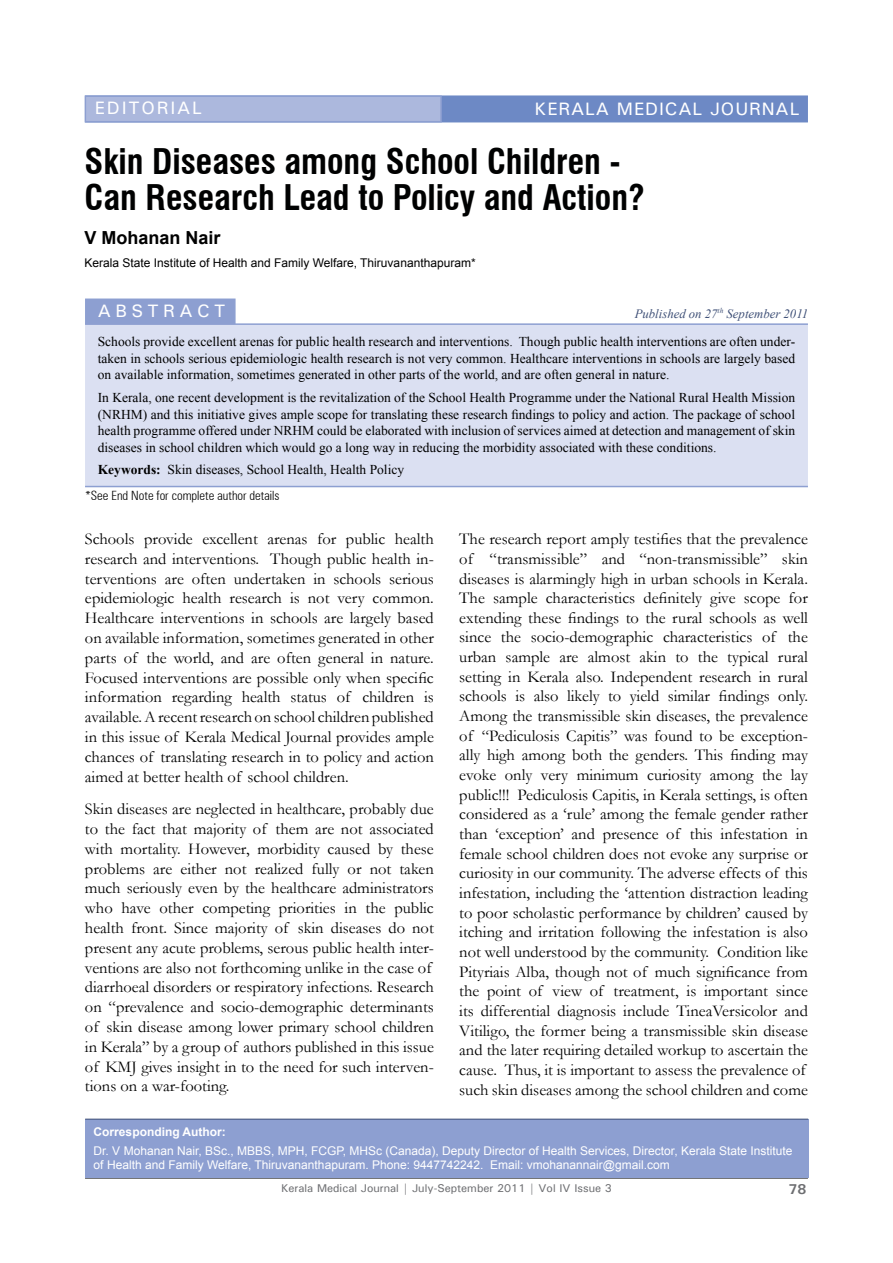
<style>
.page{position:relative;width:893px;height:1263px;background:#fff}
.page>*{position:absolute;margin:0;border:0;box-sizing:border-box;transform-origin:0 0}
.t1{font:700 condensed 34.5px/36px "Swiss 721 BT";color:#000101}
.t2{font:500 18px "Univers";letter-spacing:.05em;color:#fff}
.Title_Name{font:700 18px "Arial";color:#000}
.t3{font:500 18px "Univers";letter-spacing:.1em;color:#fff}
.t4{font:500 18px "Univers";letter-spacing:.25em;color:#fff}
.Para_1{font:16.5px/19.6px "Garamond";color:#000}
.t5{font:700 14.25px "Univers";color:#6d6e71}
.Abstract{font:13.5px/16.5px "Times New Roman";color:#000;text-align:justify}
.t6{font:300 condensed 12.75px "Zurich BT";color:#000}
.t7{font:italic 12.75px "Times New Roman";color:#3f5077}
.Corresponding_Author{font:12px/14.4px "Arial";color:#fff}
.Title_Name-2{font:12px "Arial";color:#000}
.t8{font:700 12px "Arial";color:#fff}
.t9{font:500 11.25px "Univers";color:#6d6e71}
.s1{font-weight:700}
</style>
<div class="page">
<hr style="left:85px;top:1178px;width:723px;height:1px;background:#58595b">
<div style="left:85px;top:95px;width:723px;height:27px;background:#6d89c5;border:2px solid #6d89c5"></div>
<div style="left:85px;top:95px;width:357px;height:27px;background:#acb8dd;border:2px solid #8d9fd1"></div>
<div style="left:85px;top:1119px;width:723px;height:59px;background:#8d9fd1"></div>
<hr style="left:85px;top:1119px;width:723px;height:1px;background:#3f5077">
<div style="left:85px;top:298px;width:151px;height:26px;background:#8d9fd1;border:2px solid #8d9fd1"></div>
<div style="left:85px;top:325px;width:723px;height:161px;background:#dbe0f2"></div>
<hr style="left:85px;top:323px;width:723px;height:2px;background:#8d9fd1">
<hr style="left:85px;top:486px;width:723px;height:1px;background:#8d9fd1">
<p class="t3" style="left:95px;top:97px;width:108px">EDITORIAL</p>
<p class="t2" style="left:534px;top:97px;width:266px">KERALA MEDICAL JOURNAL</p>
<p class="t1" style="left:85px;top:143px;width:562px">Skin Diseases among School Children -<br>Can Research Lead to Policy and Action?</p>
<p class="Title_Name" style="left:85px;top:226px;width:138px">V Mohanan Nair</p>
<p class="Title_Name-2" style="left:85px;top:255px;width:393px">Kerala State Institute of Health and Family Welfare, Thiruvananthapuram*</p>
<p class="t4" style="left:98px;top:299px;width:129px">ABSTRACT</p>
<p class="Abstract" style="left:98px;top:333px;width:699px">Schools provide excellent arenas for public health research and interventions. Though public health interventions are often under&shy;taken in schools serious epidemiologic health research is not very common. Healthcare interventions in schools are largely based on available information, sometimes generated in other parts of the world, and are often general in nature.</p>
<p class="Abstract" style="left:98px;top:389px;width:699px">In Kerala, one recent development is the revitalization of the School Health Programme under the National Rural Health Mission (NRHM) and this initiative gives ample scope for translating these research findings to policy and action. The package of school health programme offered under NRHM could be elaborated with inclusion of services aimed at detection and management of skin diseases in school children which would go a long way in reducing the morbidity associated with these conditions.</p>
<p class="Abstract" style="left:98px;top:461px;width:308px"><span class="s1">Keywords:</span> Skin diseases, School Health, Health Policy</p>
<p class="t6" style="left:85px;top:488px;width:196px">*See End Note for complete author details</p>
<p class="t7" style="left:635px;top:305px;width:175px">Published on 27<sup>th</sup> September 2011</p>
<p class="Para_1" style="left:85px;top:528px;width:350px;text-align:justify">Schools provide excellent arenas for public health research and interventions. Though public health in&shy;terventions are often undertaken in schools serious epidemiologic health research is not very common.<br>Healthcare interventions in schools are largely based on available information, sometimes generated in other parts of the world, and are often general in nature.<br>Focused interventions are possible only when specific information regarding health status of children is available. A recent research on school children published in this issue of Kerala Medical Journal provides ample chances of translating research in to policy and action aimed at better health of school children.</p>
<p class="Para_1" style="left:85px;top:799px;width:350px">Skin diseases are neglected in healthcare, probably due to the fact that majority of them are not associated with mortality. However, morbidity caused by these problems are either not realized fully or not taken much seriously even by the healthcare administrators who have other competing priorities in the public health front. Since majority of skin diseases do not present any acute problems, serous public health inter&shy;ventions are also not forthcoming unlike in the case of diarrhoeal disorders or respiratory infections. Research on “prevalence and socio-demographic determinants of skin disease among lower primary school children in Kerala” by a group of authors published in this issue of KMJ gives insight in to the need for such interven&shy;tions on a war-footing.</p>
<p class="Para_1" style="left:459px;top:529px;width:350px">The research report amply testifies that the prevalence of “transmissible” and “non-transmissible” skin diseases is alarmingly high in urban schools in Kerala.<br>The sample characteristics definitely give scope for extending these findings to the rural schools as well since the socio-demographic characteristics of the urban sample are almost akin to the typical rural setting in Kerala also. Independent research in rural schools is also likely to yield similar findings only.<br>Among the transmissible skin diseases, the prevalence of “Pediculosis Capitis” was found to be exception&shy;ally high among both the genders. This finding may evoke only very minimum curiosity among the lay public!!! Pediculosis Capitis, in Kerala settings, is often considered as a ‘rule’ among the female gender rather than ‘exception’ and presence of this infestation in female school children does not evoke any surprise or curiosity in our community. The adverse effects of this infestation, including the ‘attention distraction leading to poor scholastic performance by children’ caused by itching and irritation following the infestation is also not well understood by the community. Condition like Pityriais Alba, though not of much significance from the point of view of treatment, is important since its differential diagnosis include TineaVersicolor and Vitiligo, the former being a transmissible skin disease and the later requiring detailed workup to ascertain the cause. Thus, it is important to assess the prevalence of such skin diseases among the school children and come</p>
<p class="t8" style="left:94px;top:1124px;width:134px">Corresponding Author:</p>
<p class="Corresponding_Author" style="left:94px;top:1144px;width:700px">Dr. V Mohanan Nair, BSc., MBBS, MPH, FCGP, MHSc (Canada), Deputy Director of Health Services, Director, Kerala State Institute of Health and Family Welfare, Thiruvananthapuram. Phone: 9447742242. Email: vmohanannair@gmail.com</p>
<p class="t9" style="left:281px;top:1181px;width:332px">Kerala Medical Journal | July-September 2011 | Vol IV Issue 3</p>
<p class="t5" style="left:789px;top:1180px;width:19px">78</p>
</div>
